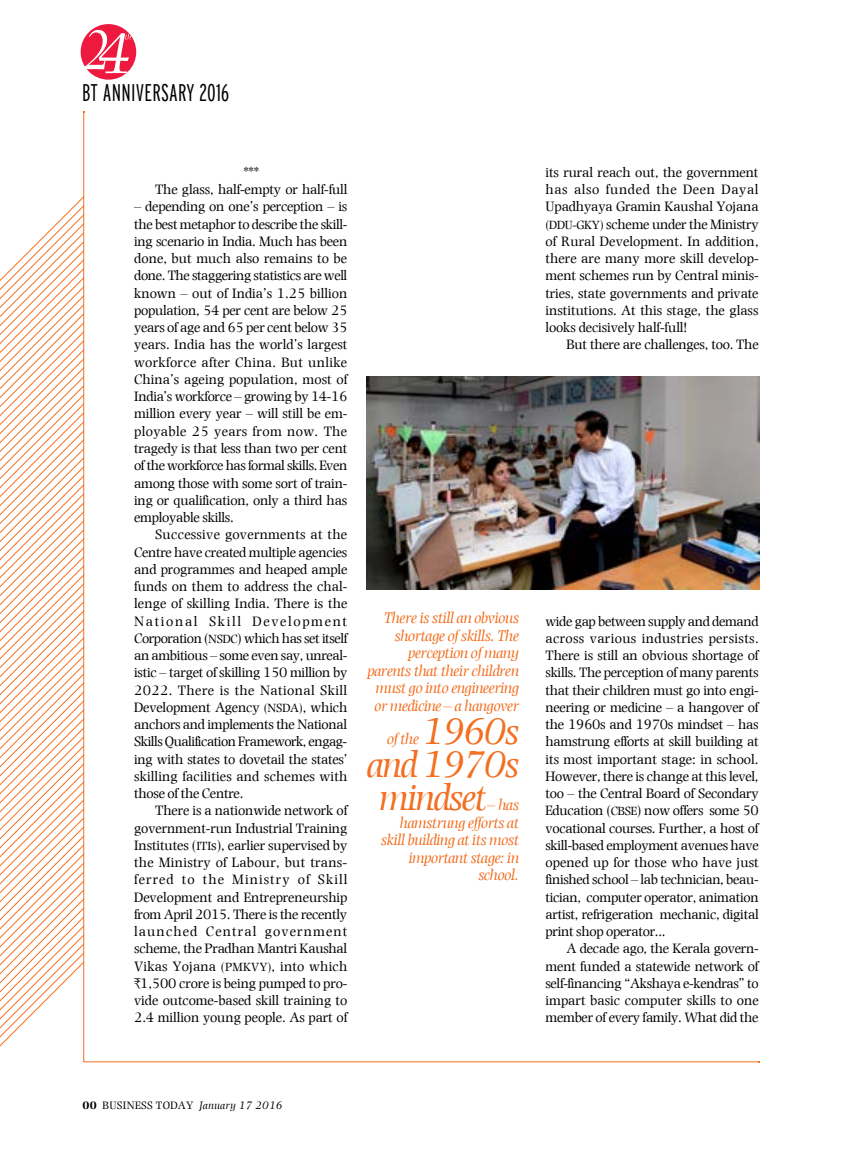
<style>
.page{position:relative;width:842px;height:1166px;background:#fff}
.page>*{position:absolute;margin:0;border:0;box-sizing:border-box;transform-origin:0 0}
.t1{font:italic 38.7px "Photina KK";letter-spacing:-.05em;color:#f36f21}
.t2{font:300 extra-condensed 24px "Interstate";letter-spacing:.01em;color:#000}
.t3{font:italic 16.2px/17.5px "Photina KK";letter-spacing:-.03em;color:#f36f21;text-align:right}
.t4{font:14.25px/17.2px "Photina KK";letter-spacing:-.015em;color:#000;text-align:justify}
.t5{font:11.25px "Photina KK";letter-spacing:.025em;color:#000}
.s1{font-size:12.45px}
.s2{font-weight:700}
.s3{font-style:italic}
</style>
<div class="page">
<svg style="left:0;top:194px;width:84px;height:869px"></svg>
<div style="left:81px;top:24px;width:55px;height:56px;background:#ed193f;border-radius:50%"></div>
<svg style="left:84px;top:30px;width:47px;height:43px"></svg>
<img style="left:366px;top:377px;width:393px;height:212px">
<h2 class="t2" style="left:82px;top:79px;width:149px">BT ANNIVERSARY 2016</h2>
<p class="t4" style="left:155px;top:163px;width:194px;text-align:center">***<br>The glass, half-empty or half-full</p>
<p class="t4" style="left:134px;top:198px;width:215px">– depending on one’s perception – is the best metaphor to describe the skill&shy;ing scenario in India. Much has been done, but much also remains to be done. The staggering statistics are well known – out of India’s 1.25 billion population, 54 per cent are below 25 years of age and 65 per cent below 35 years. India has the world’s largest workforce after China. But unlike China’s ageing population, most of India’s workforce – growing by 14-16 million every year – will still be em&shy;ployable 25 years from now. The tragedy is that less than two per cent of the workforce has formal skills. Even among those with some sort of train&shy;ing or qualification, only a third has employable skills.</p>
<p class="t4" style="left:134px;top:526px;width:215px;text-indent:21px">Successive governments at the Centre have created multiple agencies and programmes and heaped ample funds on them to address the chal&shy;lenge of skilling India. There is the National Skill Development Corporation (<span class="s1">NSDC</span>) which has set itself an ambitious – some even say, unreal&shy;istic – target of skilling 150 million by 2022. There is the National Skill Development Agency <span class="s1">(NSDA)</span>, which anchors and implements the National Skills Qualification Framework, engag&shy;ing with states to dovetail the states’ skilling facilities and schemes with those of the Centre.</p>
<p class="t4" style="left:134px;top:802px;width:215px;text-indent:21px">There is a nationwide network of government-run Industrial Training Institutes (<span class="s1">ITI</span>s), earlier supervised by the Ministry of Labour, but trans&shy;ferred to the Ministry of Skill Development and Entrepreneurship from April 2015. There is the recently launched Central government scheme, the Pradhan Mantri Kaushal Vikas Yojana <span class="s1">(PMKVY)</span>, into which `1,500 crore is being pumped to pro&shy;vide outcome-based skill training to 2.4 million young people. As part of</p>
<p class="t3" style="left:367px;top:609px;width:153px">There is still an obvious shortage of skills. The perception of many parents that their children must go into engineering or medicine – a hangover</p>
<p class="t3" style="left:387px;top:730px;width:34px">of the</p>
<h1 class="t1" style="left:421px;top:709px;width:99px">1960s</h1>
<h1 class="t1" style="left:366px;top:742px;width:154px">and 1970s</h1>
<h1 class="t1" style="left:379px;top:775px;width:109px">mindset</h1>
<p class="t3" style="left:381px;top:796px;width:140px">– has<br>hamstrung efforts at skill building at its most important stage: in school.</p>
<p class="t4" style="left:545px;top:163px;width:215px">its rural reach out, the government has also funded the Deen Dayal Upadhyaya Gramin Kaushal Yojana <span class="s1">(DDU-GKY)</span> scheme under the Ministry of Rural Development. In addition, there are many more skill develop&shy;ment schemes run by Central minis&shy;tries, state governments and private institutions. At this stage, the glass looks decisively half-full!</p>
<p class="t4" style="left:566px;top:336px;width:194px">But there are challenges, too. The</p>
<p class="t4" style="left:545px;top:612px;width:215px">wide gap between supply and demand across various industries persists.<br>There is still an obvious shortage of skills. The perception of many parents that their children must go into engi&shy;neering or medicine – a hangover of the 1960s and 1970s mindset – has hamstrung efforts at skill building at its most important stage: in school.<br>However, there is change at this level, too – the Central Board of Secondary Education (<span class="s1">CBSE</span>) now offers some 50 vocational courses. Further, a host of skill-based employment avenues have opened up for those who have just finished school – lab technician, beau&shy;tician, computer operator, animation artist, refrigeration mechanic, digital print shop operator...</p>
<p class="t4" style="left:545px;top:940px;width:215px;text-indent:21px">A decade ago, the Kerala govern&shy;ment funded a statewide network of self-financing “Akshaya e-kendras” to impart basic computer skills to one member of every family. What did the</p>
<p class="t5" style="left:82px;top:1098px;width:201px"><span class="s2">00</span> BUSINESS TODAY <span class="s3">January 17 2016</span></p>
</div>
